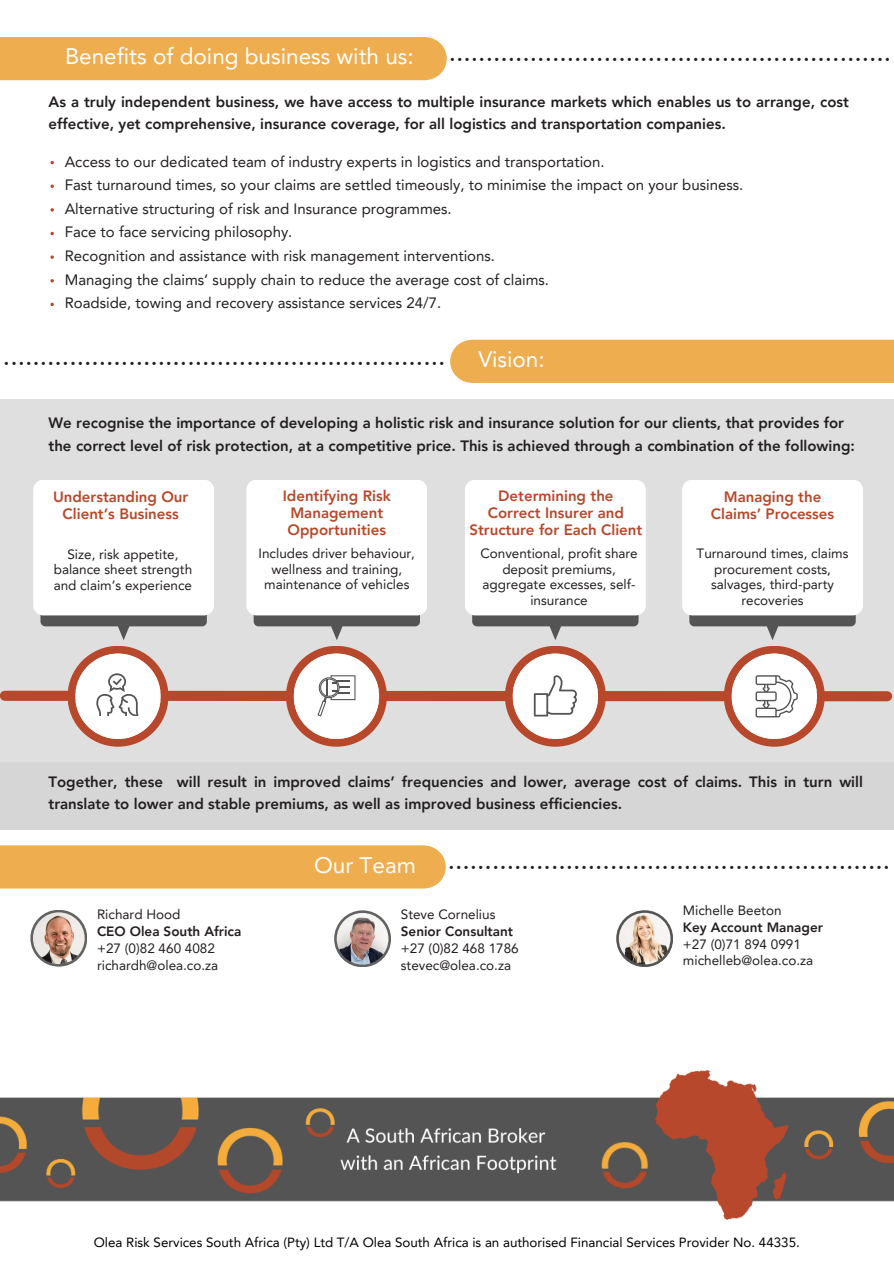
<style>
.page{position:relative;width:894px;height:1264px;background:#fff}
.page>*{position:absolute;margin:0;border:0;box-sizing:border-box;transform-origin:0 0}
.t1{font:26.55px "Avenir LT Pro";color:#231f20}
.t2{font:22.5px "Avenir LT Pro";color:#fff}
.t3{font:800 15px/22.5px "Avenir LT Pro";color:#231f20}
.t4{font:15px "Avenir LT Pro";color:#231f20}
.t5{font:800 15px/16.8px "Avenir LT Pro";color:#b7482b;text-align:center}
.t6{font:13.5px/15.8px "Avenir LT Pro";color:#231f20;text-align:center}
.t7{font:13.35px "Avenir LT Pro";color:#000}
.s1{font-weight:800}
</style>
<div class="page">
<div style="left:0;top:400px;width:892px;height:429px;background:#d6d6d6"></div>
<img style="left:1px;top:1069px;width:892px;height:151px">
<div style="left:0;top:37px;width:446px;height:43px;background:#eead4f"></div>
<div style="left:450px;top:340px;width:443px;height:43px;background:#eead4f"></div>
<div style="left:0;top:399px;width:892px;height:362px;background:#dfdfdf"></div>
<svg style="left:40px;top:615px;width:167px;height:25px"></svg>
<div style="left:33px;top:479px;width:181px;height:136px;background:#fff;border-radius:10px"></div>
<svg style="left:253px;top:615px;width:167px;height:25px"></svg>
<div style="left:246px;top:479px;width:181px;height:136px;background:#fff;border-radius:10px"></div>
<svg style="left:472px;top:615px;width:166px;height:25px"></svg>
<div style="left:465px;top:479px;width:180px;height:136px;background:#fff;border-radius:10px"></div>
<svg style="left:689px;top:615px;width:166px;height:25px"></svg>
<div style="left:682px;top:479px;width:180px;height:136px;background:#fff;border-radius:10px"></div>
<svg style="left:0;top:646px;width:893px;height:100px"></svg>
<svg style="left:30px;top:909px;width:57px;height:57px"></svg>
<img style="left:33px;top:912px;width:52px;height:52px;border-radius:50%">
<svg style="left:334px;top:910px;width:57px;height:57px"></svg>
<img style="left:336px;top:913px;width:52px;height:51px;border-radius:50%">
<svg style="left:616px;top:910px;width:57px;height:57px"></svg>
<img style="left:618px;top:912px;width:52px;height:52px;border-radius:50%">
<div style="left:0;top:845px;width:445px;height:43px;background:#eead4f"></div>
<svg style="left:50px;top:161px;width:4px;height:3px"></svg>
<svg style="left:50px;top:184px;width:4px;height:4px"></svg>
<svg style="left:50px;top:232px;width:4px;height:3px"></svg>
<svg style="left:50px;top:255px;width:4px;height:4px"></svg>
<svg style="left:50px;top:279px;width:4px;height:3px"></svg>
<svg style="left:50px;top:303px;width:4px;height:3px"></svg>
<h2 class="t2" style="left:65px;top:47px;width:350px">Benefits of doing business with us:</h2>
<h2 class="t3" style="left:49px;top:92px;width:801px">As a truly independent business, we have access to multiple insurance markets which enables us to arrange, cost effective, yet comprehensive, insurance coverage, for all logistics and transportation companies.</h2>
<h3 class="t1" style="left:448px;top:41px;width:444px">............................................................</h3>
<p class="t4" style="left:65px;top:155px;width:541px">Access to our dedicated team of industry experts in logistics and transportation.</p>
<p class="t4" style="left:65px;top:179px;width:680px">Fast turnaround times, so your claims are settled timeously, to minimise the impact on your business.</p>
<p class="t4" style="left:65px;top:202px;width:388px">Alternative structuring of risk and Insurance programmes.</p>
<p class="t4" style="left:65px;top:226px;width:229px">Face to face servicing philosophy.</p>
<p class="t4" style="left:65px;top:250px;width:432px">Recognition and assistance with risk management interventions.</p>
<p class="t4" style="left:65px;top:273px;width:485px">Managing the claims’ supply chain to reduce the average cost of claims.</p>
<h1 class="t4" style="left:65px;top:297px;width:378px">Roadside, towing and recovery assistance services 24/7.</h1>
<h3 class="t1" style="left:3px;top:345px;width:444px">............................................................</h3>
<h2 class="t2" style="left:478px;top:350px;width:68px">Vision:</h2>
<h1 class="t3" style="left:49px;top:413px;width:807px">We recognise the importance of developing a holistic risk and insurance solution for our clients, that provides for the correct level of risk protection, at a competitive price. This is achieved through a combination of the following:</h1>
<h3 class="t5" style="left:53px;top:489px;width:137px">Understanding Our<br>Client’s Business</h3>
<h2 class="t6" style="left:54px;top:547px;width:140px">Size, risk appetite, balance sheet strength and claim’s experience</h2>
<h3 class="t5" style="left:283px;top:488px;width:110px">Identifying Risk<br>Management<br>Opportunities</h3>
<p class="t6" style="left:258px;top:546px;width:158px">Includes driver behaviour, wellness and training, maintenance of vehicles</p>
<p class="t5" style="left:469px;top:488px;width:174px">Determining the<br>Correct Insurer and<br>Structure for Each Client</p>
<p class="t6" style="left:480px;top:546px;width:159px">Conventional, profit share deposit premiums, aggregate excesses, self&shy;insurance</p>
<p class="t5" style="left:710px;top:489px;width:125px">Managing the<br>Claims’ Processes</p>
<h2 class="t6" style="left:696px;top:546px;width:153px">Turnaround times, claims procurement costs, salvages, third-party recoveries</h2>
<p class="t3" style="left:49px;top:771px;width:815px">Together, these will result in improved claims’ frequencies and lower, average cost of claims. This in turn will translate to lower and stable premiums, as well as improved business efficiencies.</p>
<p class="t2" style="left:314px;top:856px;width:103px">Our Team</p>
<h3 class="t1" style="left:447px;top:849px;width:444px">............................................................</h3>
<p class="t6" style="left:97px;top:907px;width:146px;line-height:16.8px;text-align:left">Richard Hood<br><span class="s1">CEO Olea South Africa </span>+27 (0)82 460 4082 richardh@olea.co.za</p>
<h3 class="t6" style="left:682px;top:902px;width:141px;line-height:16.8px;text-align:left">Michelle Beeton<br><span class="s1">Key Account Manager </span>+27 (0)71 894 0991 michelleb@olea.co.za</h3>
<p class="t6" style="left:401px;top:907px;width:119px;line-height:16.8px;text-align:left">Steve Cornelius<br><span class="s1">Senior Consultant </span>+27 (0)82 468 1786 stevec@olea.co.za</p>
<h2 class="t7" style="left:94px;top:1237px;width:707px">Olea Risk Services South Africa (Pty) Ltd T/A Olea South Africa is an authorised Financial Services Provider No. 44335.</h2>
</div>
